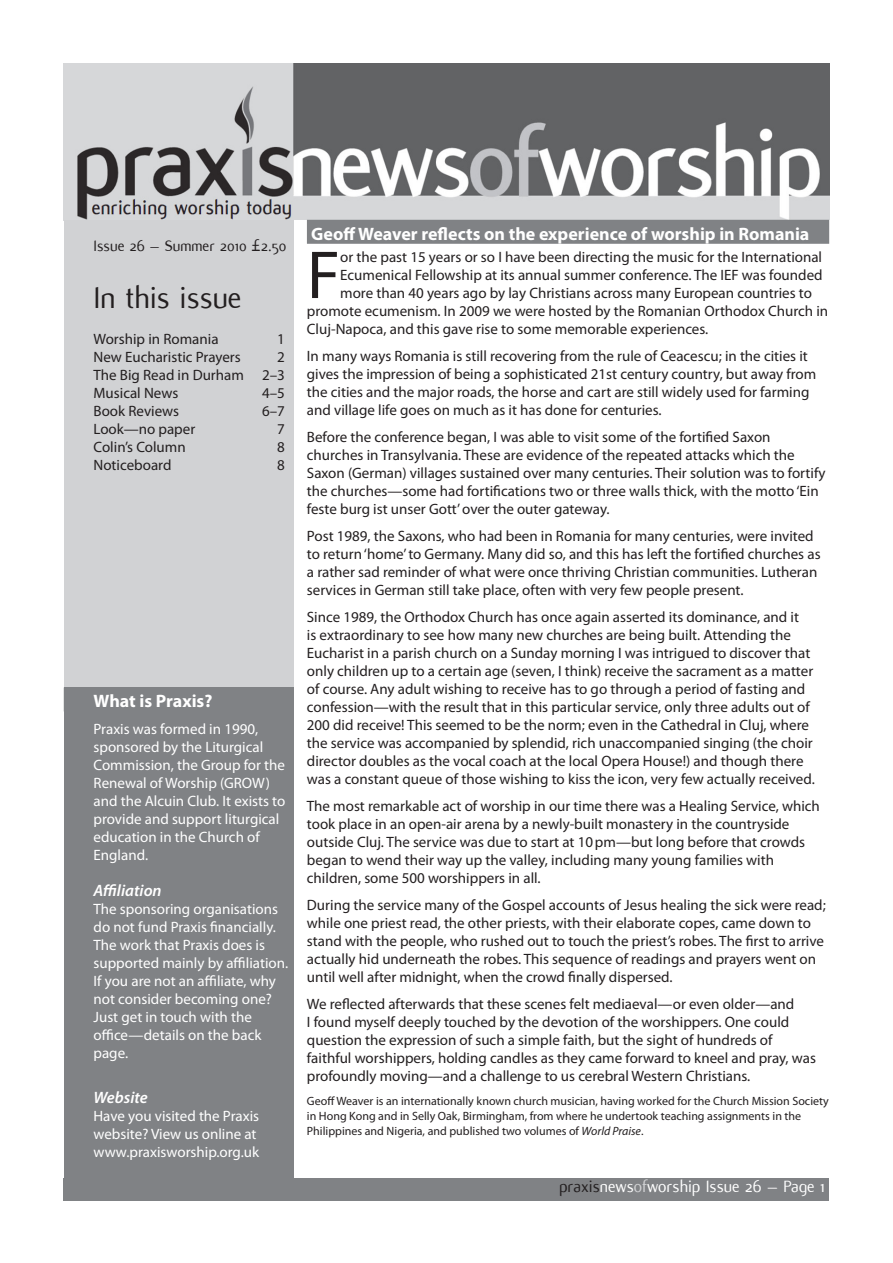
<style>
.page{position:relative;width:893px;height:1263px;background:#fff}
.page>*{position:absolute;margin:0;border:0;box-sizing:border-box;transform-origin:0 0}
.Column_body_non-j_pa{font:68.4px "Myriad Pro";color:#231f20}
.Column_Header_1{font:33px "Flux";color:#231f20}
.Article_Header_2{font:700 18px "Myriad Pro";color:#fff}
.Footer_text{font:18px "Flux";color:#fff}
.Column_Header_2{font:700 18px "Myriad Pro";color:#fff}
.Column_Header_3{font:16.5px "Flux";color:#231f20}
.Column_Header_4{font:italic 600 16.5px "Myriad Pro";color:#fff}
.Column_body_non-j{font:15px/18px "Myriad Pro";color:#231f20}
.Column_body_white{font:15px/18px "Myriad Pro";color:#fff}
.Column_body_non-j_pa-2{font:15px "Myriad Pro";color:#231f20}
.Contents{font:15px "Myriad Pro";color:#231f20}
.Author_biog{font:12px/15px "Myriad Pro";color:#231f20}
.s1{font-style:italic}
.s2{color:#231f20}
.s3{color:#d1d2d4}
</style>
<div class="page">
<div style="left:64px;top:1178px;width:765px;height:23px;background:#808285"></div>
<img style="left:64px;top:64px;width:765px;height:156px">
<div style="left:64px;top:220px;width:229px;height:467px;background:#d1d2d4"></div>
<div style="left:307px;top:220px;width:522px;height:24px;background:#808285"></div>
<div style="left:64px;top:687px;width:229px;height:491px;background:#808285"></div>
<p class="Column_Header_3" style="left:94px;top:237px;width:194px">Issue 26 – Summer 2010 £2.50</p>
<p class="Column_Header_1" style="left:94px;top:279px;width:150px">In this issue</p>
<p class="Contents" style="left:94px;top:330px;width:127px">Worship in Romania</p>
<p class="Contents" style="left:277px;top:330px;width:9px">1</p>
<p class="Contents" style="left:94px;top:348px;width:149px">New Eucharistic Prayers</p>
<p class="Contents" style="left:277px;top:348px;width:9px">2</p>
<p class="Contents" style="left:94px;top:366px;width:193px">The Big Read in Durham 2–3</p>
<p class="Contents" style="left:94px;top:384px;width:86px">Musical News</p>
<p class="Contents" style="left:262px;top:384px;width:24px">4–5</p>
<p class="Contents" style="left:94px;top:402px;width:87px">Book Reviews</p>
<p class="Contents" style="left:262px;top:402px;width:24px">6–7</p>
<p class="Contents" style="left:94px;top:420px;width:103px">Look—no paper</p>
<p class="Contents" style="left:277px;top:420px;width:9px">7</p>
<p class="Contents" style="left:94px;top:438px;width:94px">Colin’s Column</p>
<p class="Contents" style="left:277px;top:438px;width:9px">8</p>
<p class="Contents" style="left:94px;top:456px;width:79px">Noticeboard</p>
<p class="Contents" style="left:277px;top:456px;width:9px">8</p>
<p class="Column_Header_2" style="left:94px;top:689px;width:120px">What is Praxis?</p>
<p class="Column_body_white" style="left:94px;top:720px;width:193px">Praxis was formed in 1990, sponsored by the Liturgical<br>Commission, the Group for the<br>Renewal of Worship (GROW) and the Alcuin Club. It exists to provide and support liturgical education in the Church of<br>England.</p>
<p class="Column_Header_4" style="left:94px;top:880px;width:70px">Affiliation</p>
<p class="Column_body_white" style="left:94px;top:900px;width:196px">The sponsoring organisations do not fund Praxis financially.<br>The work that Praxis does is supported mainly by affiliation.<br>If you are not an affiliate, why not consider becoming one?<br>Just get in touch with the office—details on the back page.</p>
<p class="Column_Header_4" style="left:94px;top:1087px;width:56px">Website</p>
<p class="Column_body_white" style="left:94px;top:1107px;width:167px">Have you visited the Praxis website? View us online at www.praxisworship.org.uk</p>
<p class="Article_Header_2" style="left:311px;top:222px;width:500px">Geoff Weaver reflects on the experience of worship in Romania</p>
<p class="Column_body_non-j_pa" style="left:307px;top:233px;width:35px">F</p>
<p class="Column_body_non-j_pa-2" style="left:340px;top:248px;width:483px">or the past 15 years or so I have been directing the music for the International</p>
<p class="Column_body_non-j_pa-2" style="left:340px;top:266px;width:484px">Ecumenical Fellowship at its annual summer conference. The IEF was founded</p>
<p class="Column_body_non-j_pa-2" style="left:340px;top:284px;width:473px">more than 40 years ago by lay Christians across many European countries to</p>
<p class="Column_body_non-j_pa-2" style="left:307px;top:302px;width:523px">promote ecumenism. In 2009 we were hosted by the Romanian Orthodox Church in</p>
<p class="Column_body_non-j_pa-2" style="left:307px;top:320px;width:403px">Cluj-Napoca, and this gave rise to some memorable experiences.</p>
<p class="Column_body_non-j" style="left:307px;top:347px;width:511px">In many ways Romania is still recovering from the rule of Ceacescu; in the cities it gives the impression of being a sophisticated 21st century country, but away from the cities and the major roads, the horse and cart are still widely used for farming and village life goes on much as it has done for centuries.</p>
<p class="Column_body_non-j" style="left:307px;top:428px;width:520px">Before the conference began, I was able to visit some of the fortified Saxon churches in Transylvania. These are evidence of the repeated attacks which the Saxon (German) villages sustained over many centuries. Their solution was to fortify the churches—some had fortifications two or three walls thick, with the motto ‘Ein feste burg ist unser Gott’ over the outer gateway.</p>
<p class="Column_body_non-j" style="left:307px;top:527px;width:515px">Post 1989, the Saxons, who had been in Romania for many centuries, were invited to return ‘home’ to Germany. Many did so, and this has left the fortified churches as a rather sad reminder of what were once thriving Christian communities. Lutheran services in German still take place, often with very few people present.</p>
<p class="Column_body_non-j" style="left:307px;top:608px;width:509px">Since 1989, the Orthodox Church has once again asserted its dominance, and it<br>is extraordinary to see how many new churches are being built. Attending the Eucharist in a parish church on a Sunday morning I was intrigued to discover that only children up to a certain age (seven, I think) receive the sacrament as a matter of course. Any adult wishing to receive has to go through a period of fasting and confession—with the result that in this particular service, only three adults out of 200 did receive! This seemed to be the norm; even in the Cathedral in Cluj, where the service was accompanied by splendid, rich unaccompanied singing (the choir director doubles as the vocal coach at the local Opera House!) and though there was a constant queue of those wishing to kiss the icon, very few actually received.</p>
<p class="Column_body_non-j" style="left:307px;top:797px;width:515px">The most remarkable act of worship in our time there was a Healing Service, which took place in an open-air arena by a newly-built monastery in the countryside outside Cluj. The service was due to start at 10pm—but long before that crowds began to wend their way up the valley, including many young families with children, some 500 worshippers in all.</p>
<p class="Column_body_non-j" style="left:307px;top:896px;width:520px">During the service many of the Gospel accounts of Jesus healing the sick were read; while one priest read, the other priests, with their elaborate copes, came down to stand with the people, who rushed out to touch the priest’s robes. The first to arrive actually hid underneath the robes. This sequence of readings and prayers went on until well after midnight, when the crowd finally dispersed.</p>
<p class="Column_body_non-j" style="left:307px;top:995px;width:511px">We reflected afterwards that these scenes felt mediaeval—or even older—and<br>I found myself deeply touched by the devotion of the worshippers. One could question the expression of such a simple faith, but the sight of hundreds of faithful worshippers, holding candles as they came forward to kneel and pray, was profoundly moving—and a challenge to us cerebral Western Christians.</p>
<p class="Author_biog" style="left:307px;top:1093px;width:523px">Geoff Weaver is an internationally known church musician, having worked for the Church Mission Society in Hong Kong and in Selly Oak, Birmingham, from where he undertook teaching assignments in the<br>Philippines and Nigeria, and published two volumes of <span class="s1">World Praise</span>.</p>
<p class="Footer_text" style="left:559px;top:1176px;width:267px"><span class="s2">praxis</span>news<span class="s3">of</span>worship Issue 26 – Page 1</p>
</div>
